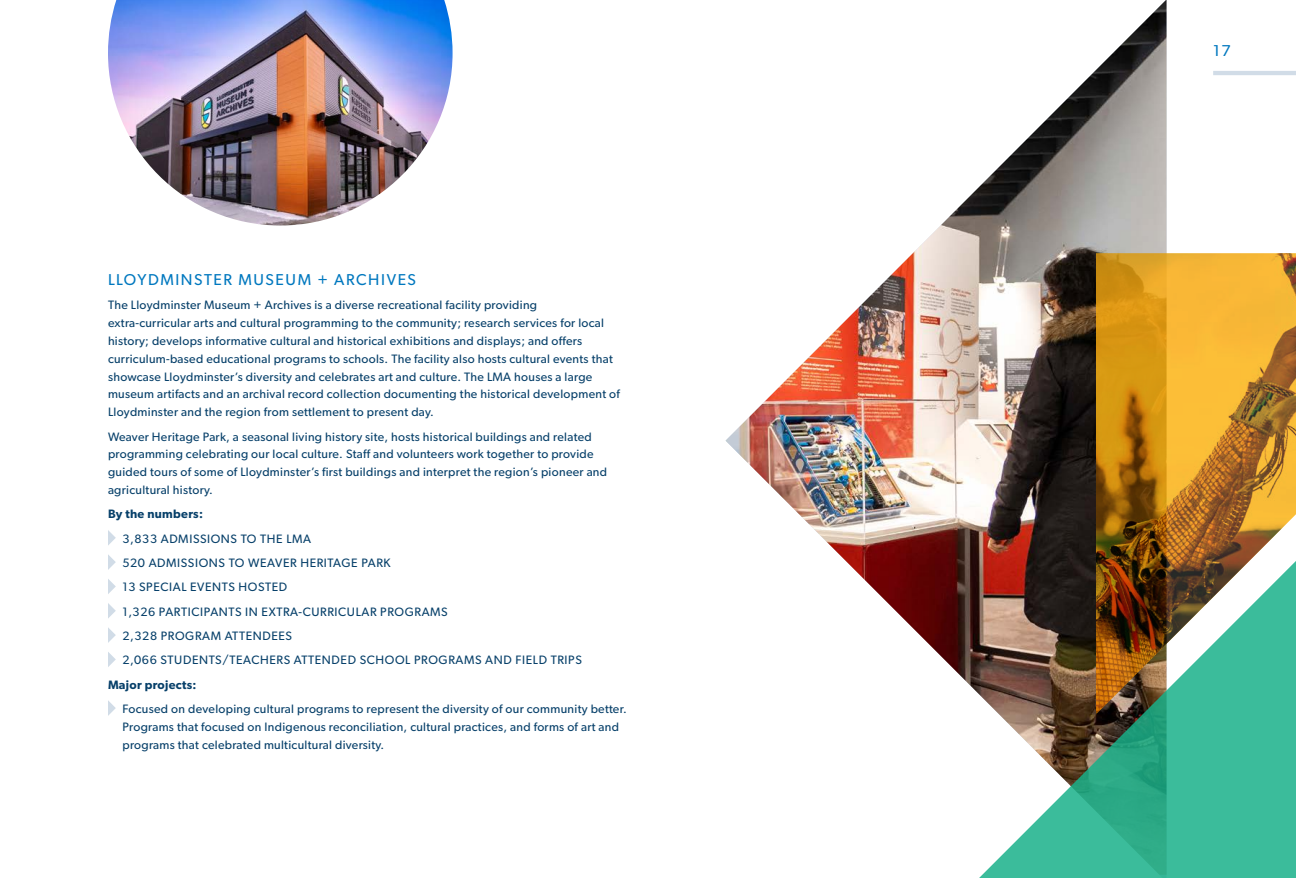
<style>
.page{position:relative;width:1296px;height:878px;background:#fff}
.page>*{position:absolute;margin:0;border:0;box-sizing:border-box;transform-origin:0 0}
.t1{font:15.75px "Gibson";letter-spacing:.1em;color:#0078bf}
.t2{font:12.15px/17.9px "Gibson";letter-spacing:.025em;color:#07406a}
.t3{font:12.15px "Gibson";letter-spacing:.05em;color:#07406a}
.t4{font:600 12.15px "Gibson";letter-spacing:.025em;color:#07406a}
</style>
<div class="page">
<hr style="left:1213px;top:71px;width:83px;height:4px;background:#d1dce7">
<svg style="left:108px;top:530px;width:8px;height:15px"></svg>
<svg style="left:108px;top:554px;width:8px;height:16px"></svg>
<svg style="left:108px;top:579px;width:8px;height:15px"></svg>
<svg style="left:108px;top:603px;width:8px;height:15px"></svg>
<svg style="left:108px;top:627px;width:8px;height:16px"></svg>
<svg style="left:108px;top:652px;width:8px;height:15px"></svg>
<svg style="left:108px;top:700px;width:8px;height:16px"></svg>
<img style="left:108px;top:0;width:345px;height:225px">
<img style="left:726px;top:0;width:441px;height:674px">
<img style="left:1096px;top:253px;width:200px;height:36px">
<img style="left:959px;top:289px;width:337px;height:589px">
<p class="t1" style="left:108px;top:270px;width:310px">LLOYDMINSTER MUSEUM + ARCHIVES</p>
<p class="t2" style="left:108px;top:296px;width:513px">The Lloydminster Museum + Archives is a diverse recreational facility providing extra-curricular arts and cultural programming to the community; research services for local history; develops informative cultural and historical exhibitions and displays; and offers curriculum-based educational programs to schools. The facility also hosts cultural events that showcase Lloydminster’s diversity and celebrates art and culture. The LMA houses a large museum artifacts and an archival record collection documenting the historical development of Lloydminster and the region from settlement to present day.</p>
<p class="t2" style="left:108px;top:427px;width:501px">Weaver Heritage Park, a seasonal living history site, hosts historical buildings and related programming celebrating our local culture. Staff and volunteers work together to provide guided tours of some of Lloydminster’s first buildings and interpret the region’s pioneer and agricultural history.</p>
<p class="t4" style="left:108px;top:507px;width:96px">By the numbers:</p>
<p class="t3" style="left:122px;top:531px;width:190px">3,833 ADMISSIONS TO THE LMA</p>
<p class="t3" style="left:122px;top:555px;width:270px">520 ADMISSIONS TO WEAVER HERITAGE PARK</p>
<p class="t3" style="left:122px;top:580px;width:166px">13 SPECIAL EVENTS HOSTED</p>
<p class="t3" style="left:122px;top:604px;width:327px">1,326 PARTICIPANTS IN EXTRA-CURRICULAR PROGRAMS</p>
<p class="t3" style="left:122px;top:628px;width:171px">2,328 PROGRAM ATTENDEES</p>
<p class="t3" style="left:122px;top:653px;width:461px">2,066 STUDENTS/TEACHERS ATTENDED SCHOOL PROGRAMS AND FIELD TRIPS</p>
<p class="t4" style="left:108px;top:677px;width:90px">Major projects:</p>
<p class="t2" style="left:122px;top:699px;width:506px">Focused on developing cultural programs to represent the diversity of our community better.<br>Programs that focused on Indigenous reconciliation, cultural practices, and forms of art and programs that celebrated multicultural diversity.</p>
<p class="t1" style="left:1213px;top:41px;width:19px">17</p>
</div>
